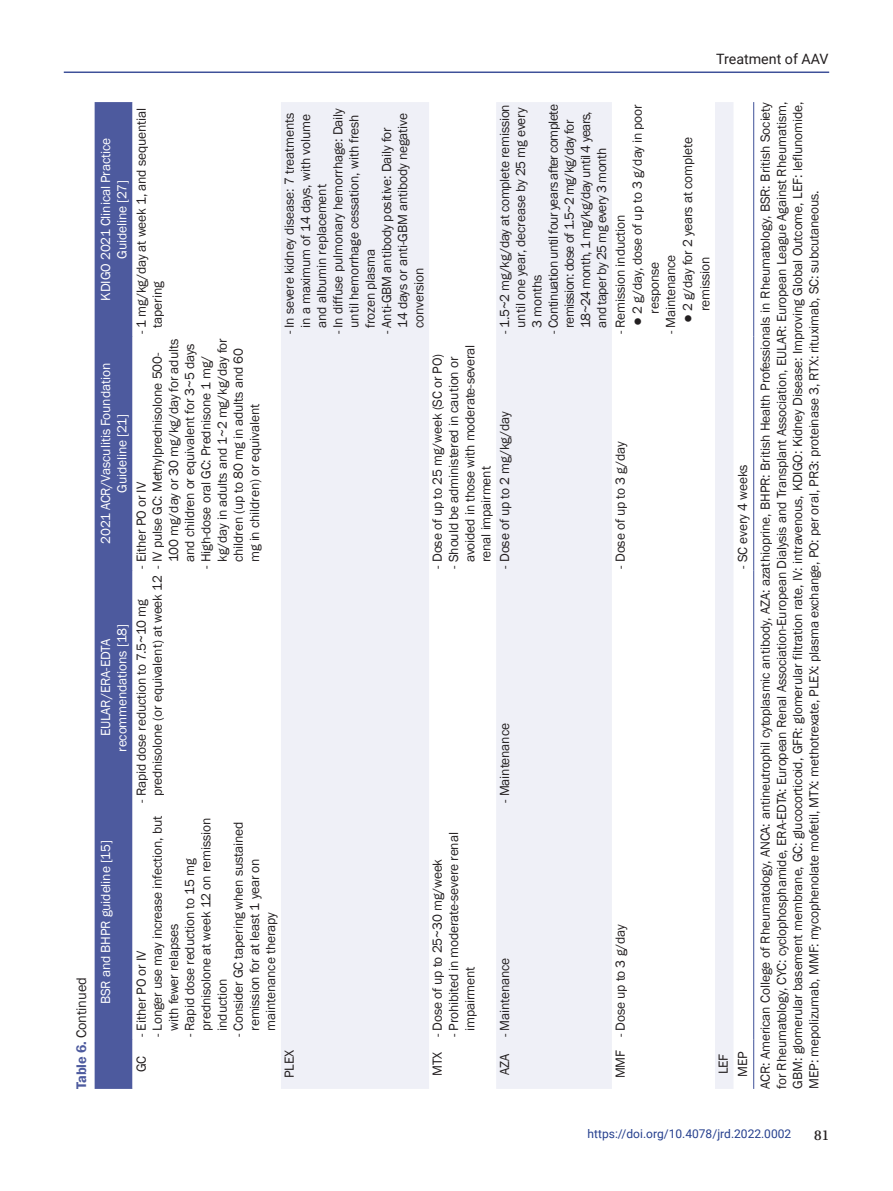
<style>
.page{position:relative;width:893px;height:1191px;background:#fff}
.page>*{position:absolute;margin:0;border:0;box-sizing:border-box;transform-origin:0 0}
.t1{font:15px "Utopia Std Capt";color:#231f20}
.t2{font:14.25px "Franklin Gothic";letter-spacing:-.01em;color:#231f20}
.t3{font:14.25px "Roboto";color:#231f20}
.t4{font:13.5px/16.2px "Franklin Gothic";letter-spacing:-.01em;color:#231f20}
.t5{font:13.5px/16.2px "Franklin Gothic";letter-spacing:-.01em;color:#fff;text-align:center}
.t6{font:13.5px/16.2px "Franklin Gothic";letter-spacing:-.04em;color:#231f20}
.t7{font:12px "Roboto";color:#253f8e}
.s1{font-weight:600;color:#4d5a9e}
.s2{font-family:"Times New Roman";font-weight:700;font-size:15px}
</style>
<div class="page">
<hr style="left:64px;top:71px;width:765px;height:2px;background:#3f5199">
<div style="left:95px;top:102px;width:38px;height:987px;background:#4d5a9e"></div>
<svg style="left:281px;top:102px;width:452px;height:987px;fill:#eff0f7"></svg>
<hr style="left:753px;top:1039px;width:1px;height:50px;background:#3f5199">
<hr style="left:753px;top:805px;width:1px;height:234px;background:#3f5199">
<hr style="left:753px;top:570px;width:1px;height:235px;background:#3f5199">
<hr style="left:753px;top:336px;width:1px;height:234px;background:#3f5199">
<hr style="left:753px;top:102px;width:1px;height:234px;background:#3f5199">
<p class="t3" style="left:716px;top:49px;width:114px">Treatment of AAV</p>
<p class="t2" style="left:73px;top:1089px;width:113px;rotate:-90deg"><span class="s1">Table 6.</span> Continued</p>
<p class="t4" style="left:133px;top:328px;width:221px;text-indent:-6px;rotate:-90deg">- 1 mg/kg/day at week 1, and sequential tapering</p>
<p class="t5" style="left:98px;top:300px;width:164px;rotate:-90deg">KDIGO 2021 Clinical Practice<br>Guideline [27]</p>
<p class="t4" style="left:150px;top:562px;width:225px;text-indent:-6px;rotate:-90deg">- IV pulse GC: Methylprednisolone 500-<br>100 mg/day or 30 mg/kg/day for adults and children or equivalent for 3~5 days</p>
<p class="t4" style="left:198px;top:562px;width:225px;text-indent:-6px;rotate:-90deg">- High-dose oral GC: Prednisone 1 mg/ kg/day in adults and 1~2 mg/kg/day for children (up to 80 mg in adults and 60 mg in children) or equivalent</p>
<p class="t5" style="left:98px;top:544px;width:182px;rotate:-90deg">2021 ACR/Vasculitis Foundation<br>Guideline [21]</p>
<p class="t4" style="left:133px;top:568px;width:88px;rotate:-90deg">- Either PO or IV</p>
<p class="t4" style="left:133px;top:796px;width:223px;text-indent:-6px;rotate:-90deg">- Rapid dose reduction to 7.5~10 mg prednisolone (or equivalent) at week 12</p>
<p class="t5" style="left:98px;top:751px;width:129px;rotate:-90deg">EULAR/ERA-EDTA recommendations [18]</p>
<p class="t4" style="left:281px;top:328px;width:216px;text-align:justify;text-indent:-6px;rotate:-90deg">- In severe kidney disease: 7 treatments in a maximum of 14 days, with volume and albumin replacement</p>
<p class="t4" style="left:330px;top:328px;width:221px;text-indent:-6px;rotate:-90deg">- In diffuse pulmonary hemorrhage: Daily until hemorrhage cessation, with fresh frozen plasma</p>
<p class="t4" style="left:379px;top:328px;width:216px;text-indent:-6px;rotate:-90deg">- Anti-GBM antibody positive: Daily for<br>14 days or anti-GBM antibody negative conversion</p>
<p class="t5" style="left:98px;top:1004px;width:165px;rotate:-90deg">BSR and BHPR guideline [15]</p>
<p class="t4" style="left:150px;top:1030px;width:216px;text-indent:-6px;rotate:-90deg">- Longer use may increase infection, but with fewer relapses</p>
<p class="t4" style="left:182px;top:1030px;width:214px;text-indent:-6px;rotate:-90deg">- Rapid dose reduction to 15 mg prednisolone at week 12 on remission induction</p>
<p class="t4" style="left:231px;top:1030px;width:211px;text-indent:-6px;rotate:-90deg">- Consider GC tapering when sustained remission for at least 1 year on maintenance therapy</p>
<p class="t4" style="left:133px;top:1037px;width:88px;rotate:-90deg">- Either PO or IV</p>
<p class="t4" style="left:133px;top:1072px;width:18px;rotate:-90deg">GC</p>
<p class="t4" style="left:281px;top:1078px;width:30px;rotate:-90deg">PLEX</p>
<p class="t4" style="left:629px;top:313px;width:211px;line-height:17.2px;text-indent:-12px;rotate:-90deg"><span class="s2">●</span> 2 g/day, dose of up to 3 g/day in poor response</p>
<p class="t4" style="left:497px;top:328px;width:225px;text-indent:-6px;rotate:-90deg">- 1.5~2 mg/kg/day at complete remission until one year, decrease by 25 mg every<br>3 months</p>
<p class="t6" style="left:545px;top:328px;width:225px;text-indent:-6px;rotate:-90deg">- Continuation until four years after complete remission: dose of 1.5~2 mg/kg/day for 18~24 month, 1 mg/kg/day until 4 years, and taper by 25 mg every 3 month</p>
<p class="t4" style="left:679px;top:311px;width:175px;line-height:17.2px;text-indent:-12px;rotate:-90deg"><span class="s2">●</span> 2 g/day for 2 years at complete remission</p>
<p class="t4" style="left:612px;top:334px;width:121px;rotate:-90deg">- Remission induction</p>
<p class="t4" style="left:663px;top:334px;width:81px;rotate:-90deg">- Maintenance</p>
<p class="t4" style="left:430px;top:568px;width:216px;rotate:-90deg">- Dose of up to 25 mg/week (SC or PO)</p>
<p class="t4" style="left:446px;top:562px;width:219px;text-indent:-6px;rotate:-90deg">- Should be administered in caution or avoided in those with moderate-several renal impairment</p>
<p class="t4" style="left:497px;top:568px;width:158px;rotate:-90deg">- Dose of up to 2 mg/kg/day</p>
<p class="t4" style="left:446px;top:1030px;width:200px;text-indent:-6px;rotate:-90deg">- Prohibited in moderate-severe renal impairment</p>
<p class="t4" style="left:430px;top:1076px;width:219px;rotate:-90deg">MTX - Dose of up to 25~30 mg/week</p>
<p class="t4" style="left:497px;top:803px;width:81px;rotate:-90deg">- Maintenance</p>
<p class="t4" style="left:497px;top:1074px;width:119px;rotate:-90deg">AZA - Maintenance</p>
<p class="t4" style="left:612px;top:568px;width:128px;rotate:-90deg">- Dose of up to 3 g/day</p>
<p class="t4" style="left:612px;top:1078px;width:155px;rotate:-90deg">MMF - Dose up to 3 g/day</p>
<p class="t4" style="left:732px;top:1089px;width:988px;line-height:22.6px;text-indent:520px;rotate:-90deg">- SC every 4 weeks<br>ACR: American College of Rheumatology, ANCA: antineutrophil cytoplasmic antibody, AZA: azathioprine, BHPR: British Health Professionals in Rheumatology, BSR: British Society</p>
<p class="t4" style="left:774px;top:1089px;width:988px;text-align:justify;rotate:-90deg">for Rheumatology, CYC: cyclophosphamide, ERA-EDTA: European Renal Association-European Dialysis and Transplant Association, EULAR: European League Against Rheumatism, GBM: glomerular basement membrane, GC: glucocorticoid, GFR: glomerular filtration rate, IV: intravenous, KDIGO: Kidney Disease: Improving Global Outcome, LEF: leflunomide, MEP: mepolizumab, MMF: mycophenolate mofetil, MTX: methotrexate, PLEX: plasma exchange, PO: per oral, PR3: proteinase 3, RTX: rituximab, SC: subcutaneous.</p>
<p class="t4" style="left:714px;top:1077px;width:27px;line-height:19.4px;rotate:-90deg">LEF<br>MEP</p>
<p class="t7" style="left:588px;top:1125px;width:205px">https://doi.org/10.4078/jrd.2022.0002</p>
<p class="t1" style="left:814px;top:1126px;width:17px">81</p>
</div>
